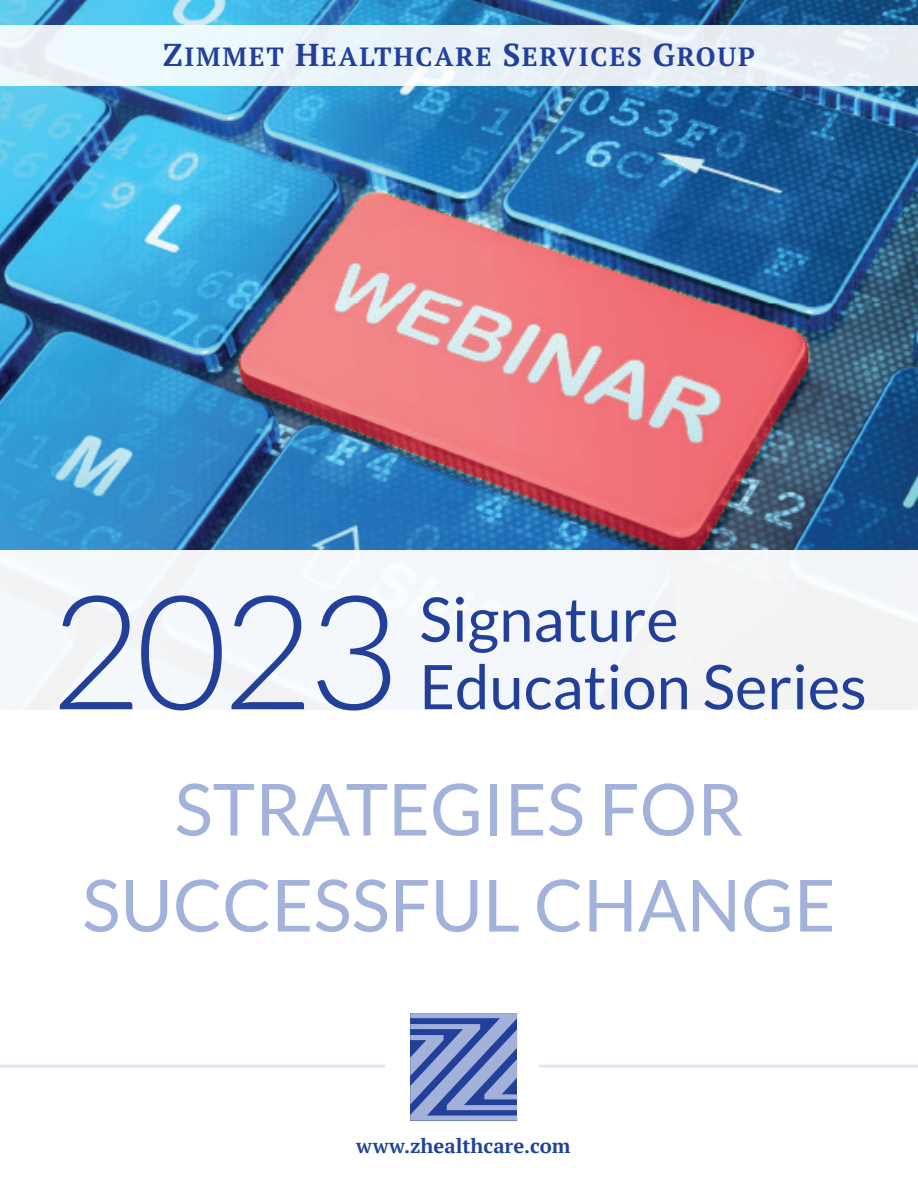
<style>
.page{position:relative;width:918px;height:1188px;background:#fff}
.page>*{position:absolute;margin:0;border:0;box-sizing:border-box;transform-origin:0 0}
.t1{font:300 159px "Lato";color:#223f99}
.t2{font:72px/96px "Lato";color:#a3b2da;text-align:center}
.t3{font:61.5px "Lato";color:#223f99}
.t4{font:700 26.25px "PT Serif";letter-spacing:.07em;color:#223f99}
.t5{font:700 21.45px "PT Serif";color:#1f439b}
.t6{font:700 20.25px "PT Serif";color:#1f439b}
.s1{font-size:31.5px}
</style>
<div class="page">
<img style="left:0;top:0;width:918px;height:551px">
<div style="left:0;top:25px;width:918px;height:61px;background:#e9f2f8"></div>
<hr style="left:0;top:1065px;width:385px;height:3px;background:#e3e5f2">
<hr style="left:539px;top:1065px;width:379px;height:3px;background:#e3e5f2">
<svg style="left:410px;top:1013px;width:107px;height:108px;background:#6f83bf"></svg>
<p class="t4" style="left:163px;top:39px;width:594px"><span class="s1">Z</span>IMMET <span class="s1">H</span>EALTHCARE <span class="s1">S</span>ERVICES <span class="s1">G</span>ROUP</p>
<p class="t1" style="left:50px;top:567px;width:351px">2023</p>
<p class="t3" style="left:419px;top:585px;width:261px">Signature</p>
<p class="t3" style="left:419px;top:653px;width:449px">Education Series</p>
<p class="t2" style="left:82px;top:761px;width:755px">STRATEGIES FOR<br>SUCCESSFUL CHANGE</p>
<p class="t5" style="left:348px;top:1132px;width:229px">www.zhealthcare.com</p>
<p class="t6" style="left:356px;top:1133px;width:216px">www.zhealthcare.com</p>
</div>
